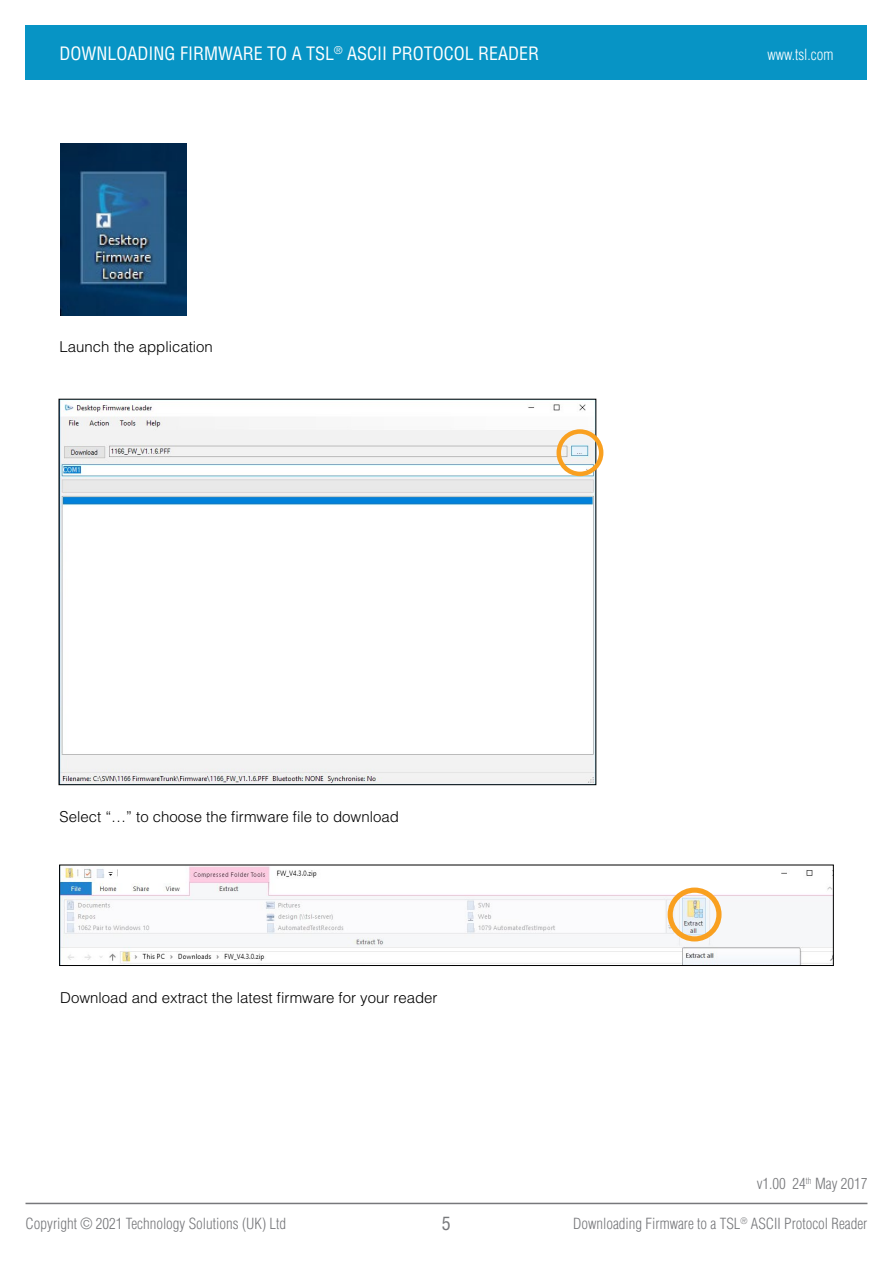
<style>
.page{position:relative;width:893px;height:1263px;background:#fff}
.page>*{position:absolute;margin:0;border:0;box-sizing:border-box;transform-origin:0 0}
.t1{font:condensed 18px "Helvetica LT Std";color:#fff}
.t2{font:condensed 18px "Helvetica LT Std";color:#77787b}
.t3{font:300 15px "Helvetica LT Std";color:#000}
.t4{font:300 condensed 15px "Helvetica LT Std";color:#77787b}
.t5{font:300 condensed 15px "Helvetica LT Std";color:#fff}
</style>
<div class="page">
<hr style="left:26px;top:1203px;width:841px;height:1px;background:#77787b">
<div style="left:26px;top:26px;width:841px;height:54px;background:#0794c5"></div>
<img style="left:60px;top:144px;width:126px;height:172px">
<img style="left:61px;top:404px;width:533px;height:379px">
<div style="left:556px;top:429px;width:47px;height:47px;border:4px solid #f9a020;border-radius:50%"></div>
<img style="left:61px;top:867px;width:771px;height:97px">
<div style="left:59px;top:865px;width:775px;height:101px;border:1px solid #000"></div>
<div style="left:668px;top:887px;width:53px;height:54px;border:5px solid #f9a020;border-radius:50%"></div>
<p class="t1" style="left:60px;top:42px;width:481px">DOWNLOADING FIRMWARE TO A TSL<sup>®</sup> ASCII PROTOCOL READER</p>
<p class="t3" style="left:60px;top:337px;width:155px">Launch the application</p>
<p class="t5" style="left:767px;top:45px;width:68px">www.tsl.com</p>
<p class="t3" style="left:60px;top:807px;width:341px">Select “…” to choose the firmware file to download</p>
<p class="t3" style="left:60px;top:988px;width:379px">Download and extract the latest firmware for your reader</p>
<p class="t4" style="left:26px;top:1214px;width:262px">Copyright © 2021 Technology Solutions (UK) Ltd</p>
<p class="t2" style="left:442px;top:1212px;width:10px">5</p>
<p class="t4" style="left:757px;top:1174px;width:112px">v1.00 24<sup>th</sup> May 2017</p>
<p class="t4" style="left:573px;top:1214px;width:296px">Downloading Firmware to a TSL<sup>®</sup> ASCII Protocol Reader</p>
</div>
